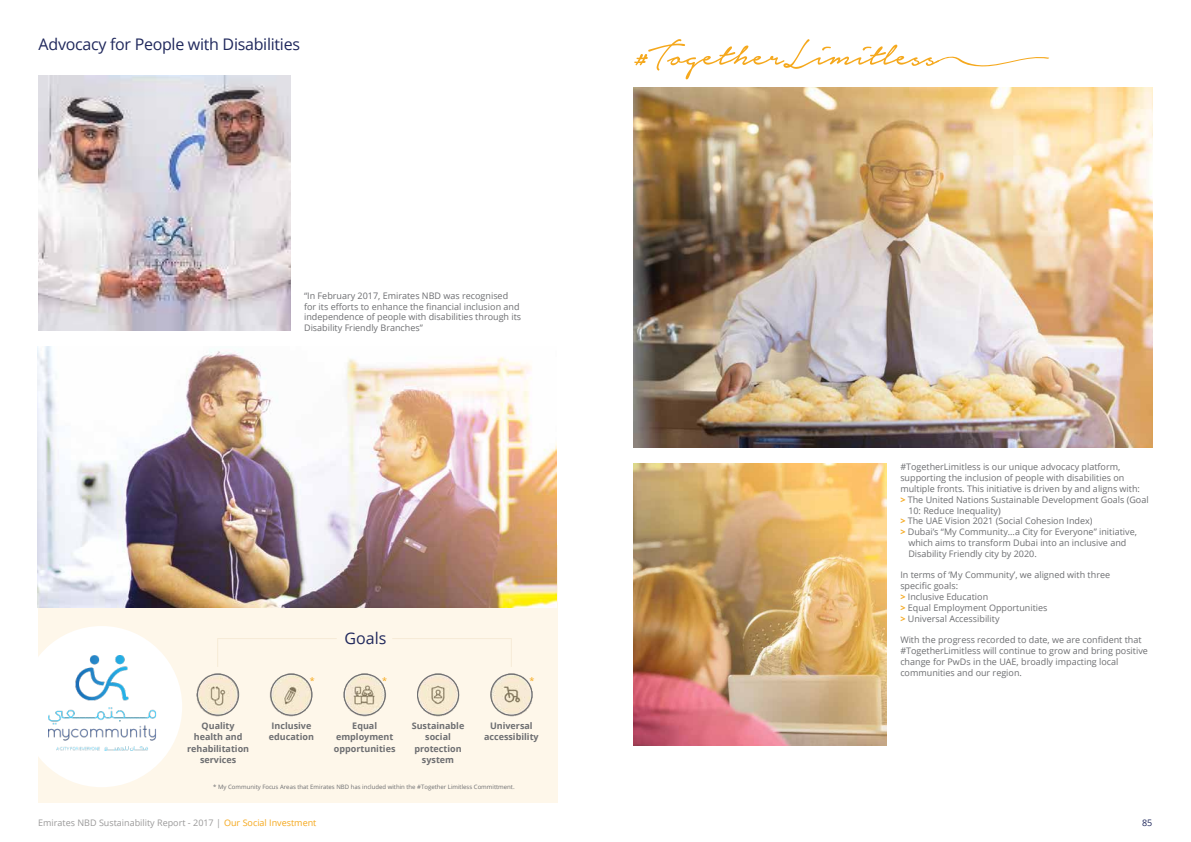
<style>
.page{position:relative;width:1191px;height:842px;background:#fff}
.page>*{position:absolute;margin:0;border:0;box-sizing:border-box;transform-origin:0 0}
.t1{font:16px "Open Sans";letter-spacing:-.02em;color:#20285c}
.t2{font:9px/10.8px "Open Sans";color:#6d6e71}
.t3{font:700 9px/11.2px "Open Sans";color:#6d6e71;text-align:center}
.t4{font:9px "Open Sans";color:#9a9999}
.t5{font:9px "Open Sans";color:#f5a81c}
.t6{font:9px "Open Sans";color:#20285c}
.t7{font:6px "Open Sans";color:#6d6e71}
.s1{font-weight:700;color:#f5a81c}
.s2{color:#f5a81c}
</style>
<div class="page">
<div style="left:38px;top:545px;width:519px;height:257px;background:#fef7ea"></div>
<div style="left:21px;top:626px;width:161px;height:161px;background:#fff;border-radius:50%"></div>
<img style="left:196px;top:675px;width:337px;height:42px">
<img style="left:38px;top:75px;width:253px;height:256px">
<img style="left:38px;top:346px;width:519px;height:261px">
<img style="left:49px;top:655px;width:107px;height:95px">
<div style="left:197px;top:673px;width:42px;height:43px;border:1px solid #6d6e71;border-radius:50%"></div>
<div style="left:270px;top:673px;width:42px;height:43px;border:1px solid #6d6e71;border-radius:50%"></div>
<div style="left:344px;top:673px;width:42px;height:43px;border:1px solid #6d6e71;border-radius:50%"></div>
<div style="left:417px;top:673px;width:42px;height:43px;border:1px solid #6d6e71;border-radius:50%"></div>
<div style="left:490px;top:673px;width:42px;height:43px;border:1px solid #6d6e71;border-radius:50%"></div>
<svg style="left:634px;top:39px;width:415px;height:40px"></svg>
<img style="left:634px;top:88px;width:518px;height:359px">
<img style="left:634px;top:463px;width:252px;height:282px">
<svg style="left:217px;top:638px;width:120px;height:29px"></svg>
<svg style="left:392px;top:638px;width:120px;height:29px"></svg>
<h1 class="t1" style="left:39px;top:33px;width:263px">Advocacy for People with Disabilities</h1>
<p class="t2" style="left:304px;top:290px;width:219px">“In February 2017, Emirates NBD was recognised for its efforts to enhance the financial inclusion and independence of people with disabilities through its Disability Friendly Branches”</p>
<h1 class="t1" style="left:344px;top:628px;width:43px">Goals</h1>
<p class="t5" style="left:310px;top:675px;width:6px">*</p>
<p class="t5" style="left:382px;top:675px;width:6px">*</p>
<p class="t5" style="left:529px;top:675px;width:6px">*</p>
<p class="t3" style="left:187px;top:720px;width:64px">Quality health and rehabilitation services</p>
<p class="t3" style="left:269px;top:720px;width:47px;text-align:left">Inclusive education</p>
<p class="t3" style="left:334px;top:720px;width:63px">Equal employment opportunities</p>
<p class="t3" style="left:412px;top:720px;width:54px">Sustainable social protection system</p>
<p class="t3" style="left:484px;top:720px;width:56px">Universal accessibility</p>
<p class="t7" style="left:213px;top:783px;width:303px">* My Community Focus Areas that Emirates NBD has included within the #Together Limitless Committment.</p>
<p class="t2" style="left:900px;top:461px;width:221px">#TogetherLimitless is our unique advocacy platform,</p>
<p class="t2" style="left:900px;top:472px;width:225px">supporting the inclusion of people with disabilities on</p>
<p class="t2" style="left:900px;top:483px;width:241px">multiple fronts. This initiative is driven by and aligns with:</p>
<p class="t2" style="left:900px;top:494px;width:250px"><span class="s1">&gt;</span> The United Nations Sustainable Development Goals (Goal</p>
<p class="t2" style="left:908px;top:505px;width:94px">10: Reduce Inequality)</p>
<p class="t2" style="left:900px;top:515px;width:194px"><span class="s1">&gt;</span> The UAE Vision 2021 (Social Cohesion Index)</p>
<p class="t2" style="left:900px;top:526px;width:238px"><span class="s1">&gt;</span> Dubai’s “My Community…a City for Everyone” initiative,</p>
<p class="t2" style="left:908px;top:537px;width:219px">which aims to transform Dubai into an inclusive and</p>
<p class="t2" style="left:908px;top:548px;width:130px">Disability Friendly city by 2020.</p>
<p class="t2" style="left:900px;top:569px;width:211px">In terms of ‘My Community’, we aligned with three specific goals:<br><span class="s1">&gt;</span> Inclusive Education<br><span class="s1">&gt;</span> Equal Employment Opportunities<br><span class="s1">&gt;</span> Universal Accessibility</p>
<p class="t2" style="left:900px;top:634px;width:249px">With the progress recorded to date, we are confident that #TogetherLimitless will continue to grow and bring positive change for PwDs in the UAE, broadly impacting local communities and our region.</p>
<p class="t4" style="left:38px;top:816px;width:280px">Emirates NBD Sustainability Report - 2017 | <span class="s2">Our Social Investment</span></p>
<p class="t6" style="left:1142px;top:816px;width:12px">85</p>
</div>
